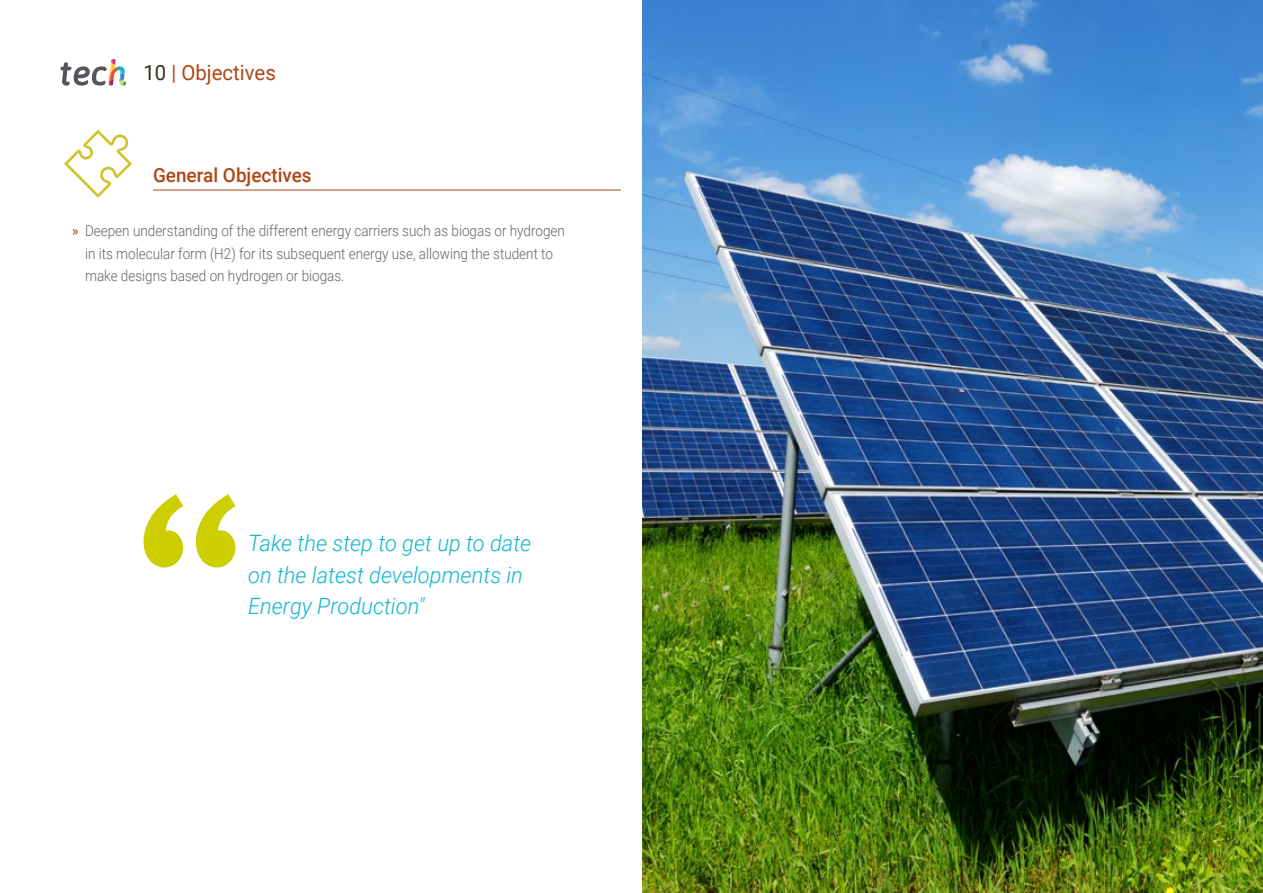
<style>
.page{position:relative;width:1263px;height:893px;background:#fff}
.page>*{position:absolute;margin:0;border:0;box-sizing:border-box;transform-origin:0 0}
.t1{font:italic 300 22.5px/31.5px "Roboto";color:#0fb6cf}
.t2{font:21px "Roboto";color:#ae4615}
.t3{font:500 19.5px "Roboto";color:#ae4615}
.t4{font:300 15px/22.5px "Roboto";color:#61646a;scale:.9 1}
.s1{color:#312e20}
.s2{font-weight:400;color:#ae4615}
</style>
<div class="page">
<svg style="left:64px;top:130px;width:68px;height:68px"></svg>
<img style="left:642px;top:0;width:621px;height:893px">
<svg style="left:61px;top:59px;width:65px;height:27px"></svg>
<svg style="left:144px;top:494px;width:92px;height:73px"></svg>
<hr style="left:153px;top:190px;width:468px;height:1px;background:#ae4615">
<h2 class="t2" style="left:144px;top:57px;width:134px"><span class="s1">10</span> | Objectives</h2>
<h3 class="t3" style="left:153px;top:161px;width:160px">General Objectives</h3>
<p class="t4" style="left:85px;top:219px;width:535px;text-indent:-13px"><span class="s2">»</span> Deepen understanding of the different energy carriers such as biogas or hydrogen in its molecular form (H2) for its subsequent energy use, allowing the student to make designs based on hydrogen or biogas.</p>
<h1 class="t1" style="left:248px;top:527px;width:285px">Take the step to get up to date on the latest developments in<br>Energy Production"</h1>
</div>
